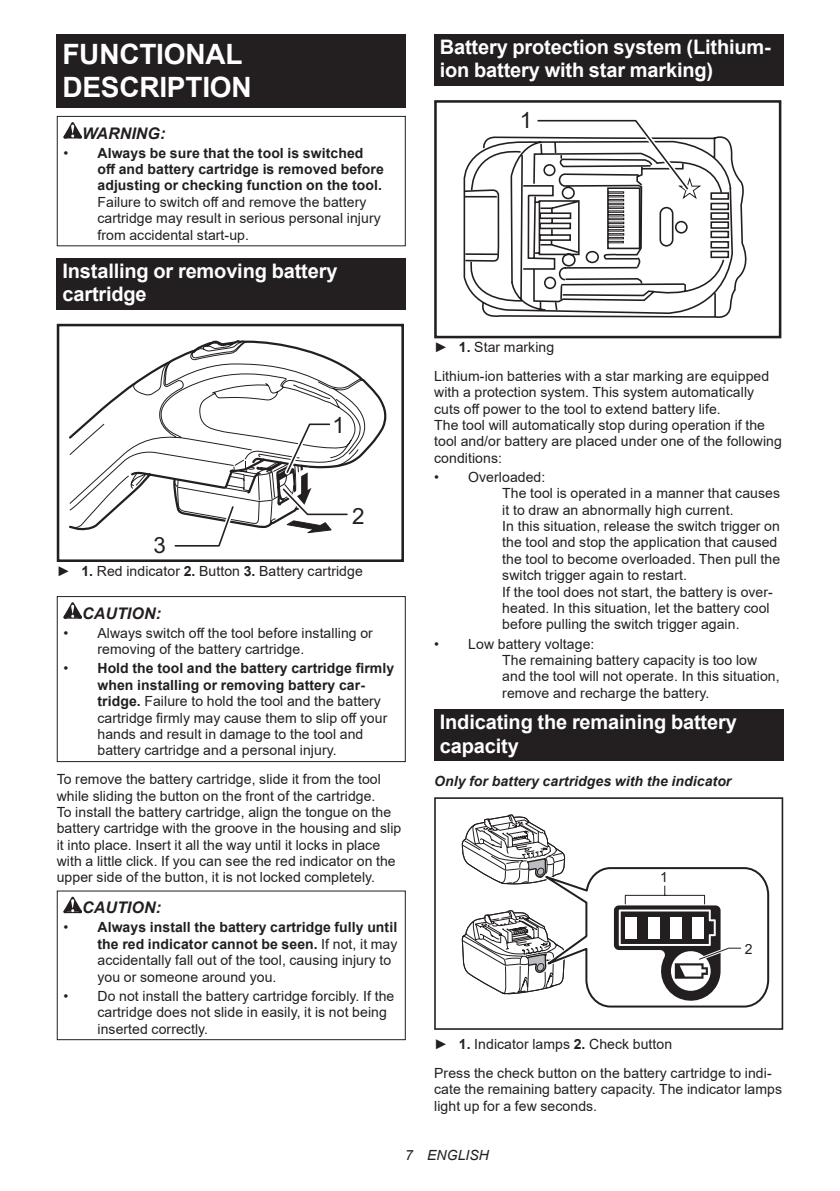
<style>
.page{position:relative;width:840px;height:1191px;background:#fff}
.page>*{position:absolute;margin:0;border:0;box-sizing:border-box;transform-origin:0 0}
.t1{font:700 28px/32.8px "Arial";letter-spacing:-.01em;color:#fff}
.t2{font:22.4px "Arial";color:#231f20}
.t3{font:700 20px/23.4px "Arial";letter-spacing:-.01em;color:#fff}
.t4{font:italic 700 16px "Arial";letter-spacing:.005em;color:#231f20}
.t5{font:14px/16.4px "Arial";letter-spacing:.005em;color:#231f20}
.t6{font:700 14px/16.4px "Arial";letter-spacing:.005em;color:#231f20}
.t7{font:italic 700 14px "Arial";letter-spacing:.005em;color:#231f20}
.t8{font:italic 14px "Arial";letter-spacing:.005em;color:#231f20}
.s1{font-weight:400}
.s2{font-weight:700}
</style>
<div class="page">
<div style="left:57px;top:34px;width:348px;height:74px;background:#231f20"></div>
<svg style="left:63px;top:122px;width:19px;height:16px"></svg>
<div style="left:57px;top:116px;width:348px;height:130px;border:1px solid #231f20"></div>
<div style="left:57px;top:258px;width:348px;height:51px;background:#231f20"></div>
<svg style="left:70px;top:340px;width:317px;height:191px"></svg>
<svg style="left:69px;top:341px;width:296px;height:187px"></svg>
<div style="left:57px;top:324px;width:347px;height:238px;border:3px solid #231f20"></div>
<svg style="left:170px;top:411px;width:181px;height:136px"></svg>
<svg style="left:63px;top:602px;width:19px;height:16px"></svg>
<div style="left:57px;top:596px;width:348px;height:166px;border:1px solid #231f20"></div>
<svg style="left:63px;top:896px;width:19px;height:17px"></svg>
<div style="left:57px;top:890px;width:348px;height:150px;border:1px solid #231f20"></div>
<div style="left:434px;top:34px;width:348px;height:52px;background:#231f20"></div>
<svg style="left:463px;top:136px;width:284px;height:182px"></svg>
<div style="left:710px;top:192px;width:18px;height:8px;border:2px solid #231f20"></div>
<div style="left:710px;top:203px;width:18px;height:7px;border:2px solid #231f20"></div>
<div style="left:710px;top:212px;width:18px;height:8px;border:2px solid #231f20"></div>
<div style="left:710px;top:221px;width:18px;height:8px;border:2px solid #231f20"></div>
<div style="left:710px;top:231px;width:18px;height:7px;border:2px solid #231f20"></div>
<div style="left:710px;top:241px;width:18px;height:7px;border:2px solid #231f20"></div>
<div style="left:710px;top:251px;width:18px;height:7px;border:2px solid #231f20"></div>
<div style="left:607px;top:206px;width:16px;height:3px;border:1px solid #231f20"></div>
<div style="left:607px;top:210px;width:16px;height:3px;border:1px solid #231f20"></div>
<svg style="left:607px;top:214px;width:17px;height:10px"></svg>
<div style="left:607px;top:225px;width:17px;height:3px;border:1px solid #231f20"></div>
<div style="left:607px;top:229px;width:17px;height:3px;border:1px solid #231f20"></div>
<svg style="left:607px;top:233px;width:17px;height:10px"></svg>
<div style="left:434px;top:100px;width:347px;height:238px;border:3px solid #231f20"></div>
<svg style="left:532px;top:119px;width:170px;height:86px"></svg>
<div style="left:434px;top:709px;width:348px;height:52px;background:#231f20"></div>
<svg style="left:461px;top:797px;width:308px;height:233px"></svg>
<h1 class="t1" style="left:62px;top:38px;width:191px">FUNCTIONAL<br>DESCRIPTION</h1>
<p class="t4" style="left:82px;top:122px;width:85px">WARNING:</p>
<p class="t6" style="left:97px;top:145px;width:288px;text-indent:-34px"><span class="s1">•</span> Always be sure that the tool is switched off and battery cartridge is removed before adjusting or checking function on the tool.</p>
<p class="t5" style="left:97px;top:194px;width:284px">Failure to switch off and remove the battery cartridge may result in serious personal injury from accidental start-up.</p>
<h3 class="t3" style="left:62px;top:259px;width:276px">Installing or removing battery cartridge</h3>
<h2 class="t2" style="left:332px;top:409px;width:14px">1</h2>
<h2 class="t2" style="left:352px;top:501px;width:14px">2</h2>
<h2 class="t2" style="left:153px;top:530px;width:14px">3</h2>
<p class="t5" style="left:57px;top:562px;width:307px">► <span class="s2">1.</span> Red indicator <span class="s2">2.</span> Button <span class="s2">3.</span> Battery cartridge</p>
<p class="t4" style="left:82px;top:602px;width:80px">CAUTION:</p>
<p class="t5" style="left:97px;top:624px;width:277px;text-indent:-34px">• Always switch off the tool before installing or removing of the battery cartridge.</p>
<p class="t5" style="left:97px;top:660px;width:298px;text-indent:-34px">• <span class="s2">Hold the tool and the battery cartridge firmly when installing or removing battery car&shy;tridge.</span> Failure to hold the tool and the battery cartridge firmly may cause them to slip off your hands and result in damage to the tool and battery cartridge and a personal injury.</p>
<p class="t5" style="left:57px;top:771px;width:346px">To remove the battery cartridge, slide it from the tool while sliding the button on the front of the cartridge.<br>To install the battery cartridge, align the tongue on the battery cartridge with the groove in the housing and slip it into place. Insert it all the way until it locks in place with a little click. If you can see the red indicator on the upper side of the button, it is not locked completely.</p>
<p class="t4" style="left:82px;top:897px;width:80px">CAUTION:</p>
<p class="t5" style="left:97px;top:919px;width:301px;text-indent:-34px">• <span class="s2">Always install the battery cartridge fully until the red indicator cannot be seen.</span> If not, it may accidentally fall out of the tool, causing injury to you or someone around you.</p>
<p class="t5" style="left:97px;top:987px;width:298px;text-indent:-34px">• Do not install the battery cartridge forcibly. If the cartridge does not slide in easily, it is not being inserted correctly.</p>
<h3 class="t3" style="left:439px;top:36px;width:332px">Battery protection system (Lithium&shy;ion battery with star marking)</h3>
<h2 class="t2" style="left:519px;top:104px;width:14px">1</h2>
<p class="t5" style="left:434px;top:332px;width:336px;line-height:28.8px">► <span class="s2">1.</span> Star marking<br>Lithium-ion batteries with a star marking are equipped</p>
<p class="t5" style="left:434px;top:384px;width:349px">with a protection system. This system automatically cuts off power to the tool to extend battery life.<br>The tool will automatically stop during operation if the tool and/or battery are placed under one of the following conditions:</p>
<p class="t5" style="left:502px;top:469px;width:279px;text-indent:-68px">• Overloaded:<br>The tool is operated in a manner that causes it to draw an abnormally high current.<br>In this situation, release the switch trigger on the tool and stop the application that caused the tool to become overloaded. Then pull the switch trigger again to restart.<br>If the tool does not start, the battery is over&shy;heated. In this situation, let the battery cool before pulling the switch trigger again.</p>
<p class="t5" style="left:502px;top:635px;width:279px;text-indent:-68px">• Low battery voltage:<br>The remaining battery capacity is too low and the tool will not operate. In this situation, remove and recharge the battery.</p>
<h3 class="t3" style="left:439px;top:710px;width:298px">Indicating the remaining battery capacity</h3>
<p class="t7" style="left:434px;top:771px;width:298px">Only for battery cartridges with the indicator</p>
<p class="t5" style="left:659px;top:869px;width:9px">1</p>
<p class="t5" style="left:744px;top:940px;width:9px">2</p>
<p class="t5" style="left:434px;top:1029px;width:339px;line-height:28.8px">► <span class="s2">1.</span> Indicator lamps <span class="s2">2.</span> Check button<br>Press the check button on the battery cartridge to indi-</p>
<p class="t5" style="left:434px;top:1081px;width:349px">cate the remaining battery capacity. The indicator lamps light up for a few seconds.</p>
<p class="t8" style="left:405px;top:1146px;width:85px">7 ENGLISH</p>
</div>
